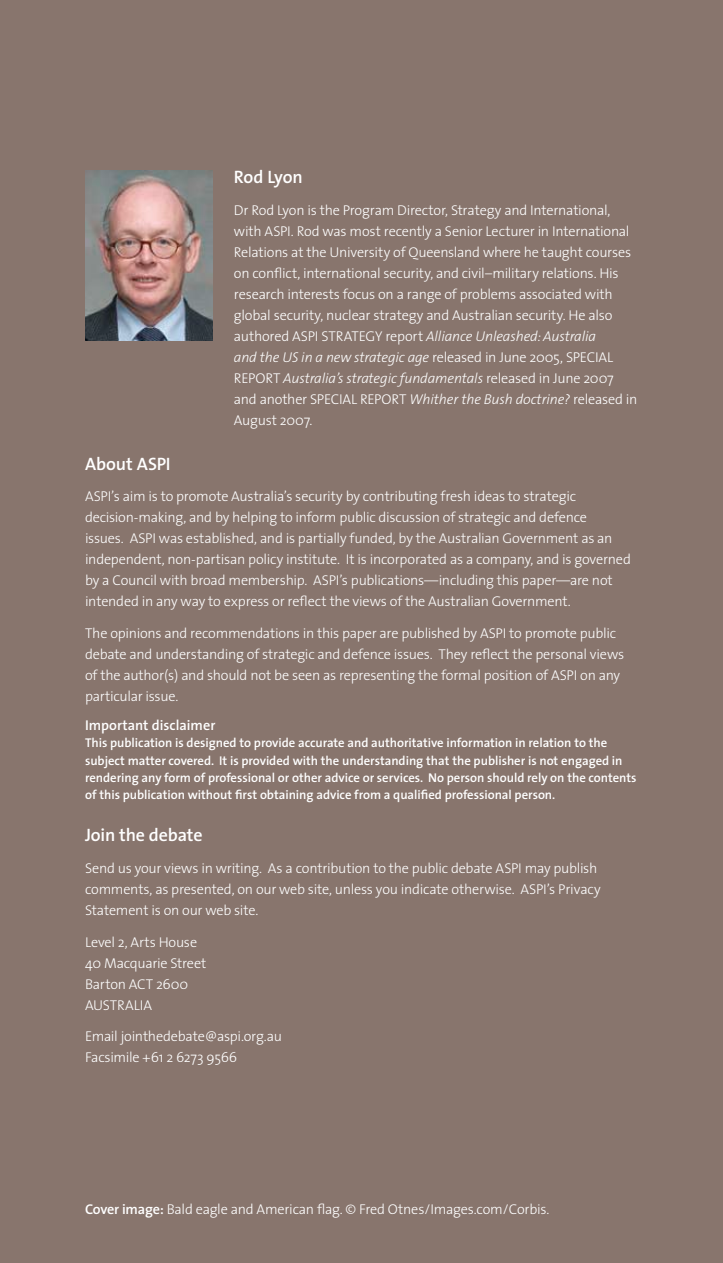
<style>
.page{position:relative;width:723px;height:1263px;background:#88756d}
.page>*{position:absolute;margin:0;border:0;box-sizing:border-box;transform-origin:0 0}
.t1{font:600 18px "The Sans";letter-spacing:-.01em;color:#fff}
.t2{font:300 14.25px/21px "The Sans";letter-spacing:-.015em;color:#fff}
.t3{font:600 14.25px "The Sans";color:#fff}
.t4{font:600 12.75px/17.2px "The Sans";letter-spacing:-.005em;color:#fff}
.s1{font-style:italic}
.s2{font-weight:600}
</style>
<div class="page">
<img style="left:85px;top:170px;width:128px;height:170px">
<p class="t1" style="left:234px;top:162px;width:70px">Rod Lyon</p>
<p class="t2" style="left:234px;top:199px;width:405px">Dr Rod Lyon is the Program Director, Strategy and International, with ASPI. Rod was most recently a Senior Lecturer in International Relations at the University of Queensland where he taught courses on conflict, international security, and civil–military relations. His research interests focus on a range of problems associated with global security, nuclear strategy and Australian security. He also authored ASPI STRATEGY report <span class="s1">Alliance Unleashed: Australia<br>and the US in a new strategic age</span> released in June 2005, SPECIAL REPORT <span class="s1">Australia’s strategic fundamentals</span> released in June 2007 and another SPECIAL REPORT <span class="s1">Whither the Bush doctrine?</span> released in August 2007.</p>
<p class="t1" style="left:85px;top:448px;width:87px">About ASPI</p>
<p class="t2" style="left:85px;top:485px;width:547px">ASPI’s aim is to promote Australia’s security by contributing fresh ideas to strategic decision‑making, and by helping to inform public discussion of strategic and defence<br>issues. ASPI was established, and is partially funded, by the Australian Government as an independent, non-partisan policy institute. It is incorporated as a company, and is governed by a Council with broad membership. ASPI’s publications—including this paper—are not intended in any way to express or reflect the views of the Australian Government.</p>
<p class="t2" style="left:85px;top:622px;width:541px">The opinions and recommendations in this paper are published by ASPI to promote public debate and understanding of strategic and defence issues. They reflect the personal views of the author(s) and should not be seen as representing the formal position of ASPI on any particular issue.</p>
<p class="t3" style="left:85px;top:713px;width:132px">Important disclaimer</p>
<p class="t4" style="left:85px;top:734px;width:553px">This publication is designed to provide accurate and authoritative information in relation to the subject matter covered. It is provided with the understanding that the publisher is not engaged in rendering any form of professional or other advice or services. No person should rely on the contents of this publication without first obtaining advice from a qualified professional person.</p>
<p class="t1" style="left:85px;top:820px;width:119px">Join the debate</p>
<p class="t2" style="left:85px;top:857px;width:517px">Send us your views in writing. As a contribution to the public debate ASPI may publish comments, as presented, on our web site, unless you indicate otherwise. ASPI’s Privacy<br>Statement is on our web site.</p>
<p class="t2" style="left:85px;top:931px;width:123px">Level 2, Arts House<br>40 Macquarie Street<br>Barton ACT 2600<br>AUSTRALIA</p>
<p class="t2" style="left:85px;top:1026px;width:198px">Email jointhedebate@aspi.org.au<br>Facsimile +61 2 6273 9566</p>
<p class="t2" style="left:85px;top:1198px;width:466px"><span class="s2">Cover image:</span> Bald eagle and American flag. © Fred Otnes/Images.com/Corbis.</p>
</div>
